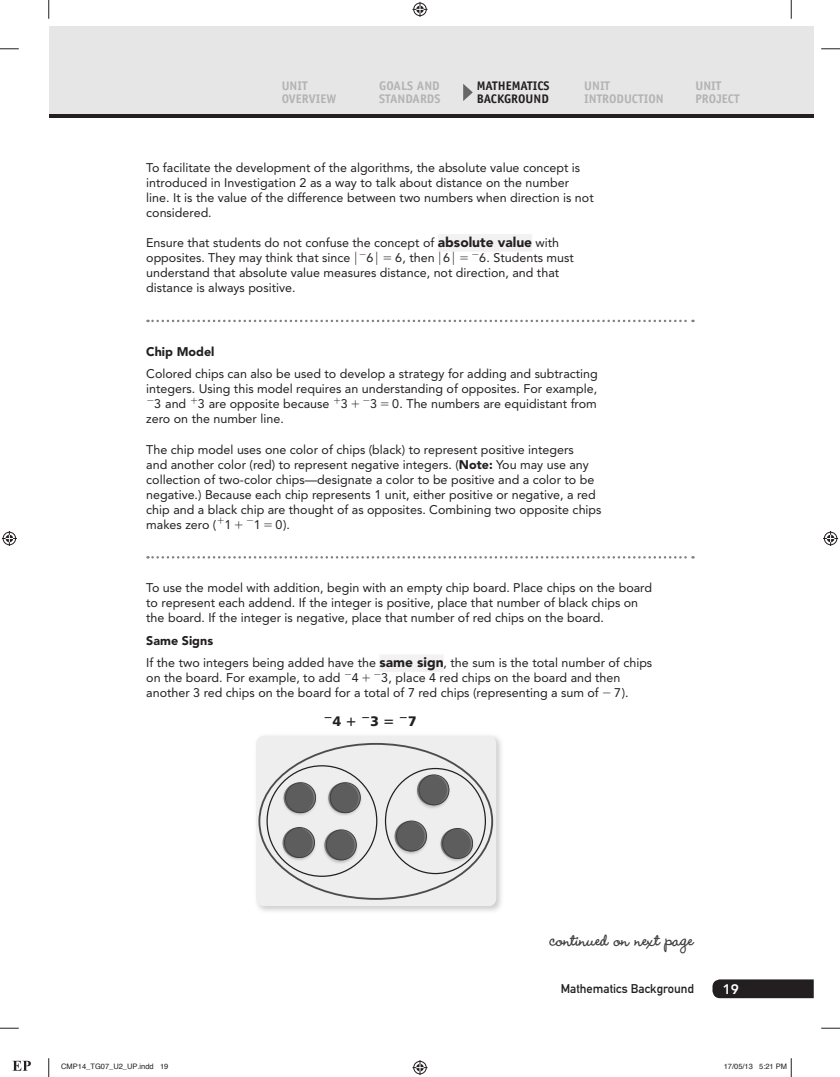
<style>
.page{position:relative;width:840px;height:1077px;background:#fff}
.page>*{position:absolute;margin:0;border:0;box-sizing:border-box;transform-origin:0 0}
.t1{font:700 22.5px "Wendy LP Std";color:#404040}
.t2{font:900 13.75px "Frutiger LT Std";color:#231f20}
.t3{font:800 13.75px "Avenir LT Std";color:#fff}
.t4{font:12.5px/15px "Avenir LT Std";color:#231f20}
.t5{font:700 12.5px/13.1px "Officina Sans Std";color:#b3b3b3}
.t6{font:700 12.5px/13.1px "Officina Sans Std";color:#231f20}
.t7{font:12.5px "DIN Mittelschrift Std";color:#231f20}
.t8{font:7.5px "Helvetica";color:#231f20}
.s1{font-weight:900;font-size:13.75px}
.s2{font-family:"Pearson MATHPRO02"}
.s3{font-weight:900}
</style>
<div class="page">
<div style="left:49px;top:88px;width:765px;height:30px;background:#231f20"></div>
<div style="left:49px;top:26px;width:765px;height:88px;background:#e6e6e6"></div>
<svg style="left:463px;top:84px;width:10px;height:17px"></svg>
<div style="left:438px;top:234px;width:94px;height:17px;background:#f2f2f2"></div>
<svg style="left:148px;top:319px;width:545px;height:3px"></svg>
<svg style="left:148px;top:556px;width:545px;height:2px"></svg>
<div style="left:379px;top:654px;width:65px;height:17px;background:#f2f2f2"></div>
<svg style="left:256px;top:735px;width:240px;height:170px;background:#e2e2e2"></svg>
<img style="left:414px;top:772px;width:38px;height:38px">
<svg style="left:417px;top:775px;width:30px;height:30px"></svg>
<svg style="left:419px;top:775px;width:30px;height:30px"></svg>
<div style="left:419px;top:774px;width:30px;height:31px;border:1px solid #3d3d3d;border-radius:50%"></div>
<img style="left:392px;top:818px;width:38px;height:38px">
<svg style="left:395px;top:821px;width:30px;height:30px"></svg>
<svg style="left:397px;top:821px;width:30px;height:30px"></svg>
<div style="left:396px;top:820px;width:31px;height:31px;border:1px solid #3d3d3d;border-radius:50%"></div>
<img style="left:438px;top:826px;width:38px;height:37px">
<svg style="left:441px;top:828px;width:30px;height:30px"></svg>
<svg style="left:443px;top:828px;width:30px;height:30px"></svg>
<div style="left:442px;top:828px;width:31px;height:30px;border:1px solid #3d3d3d;border-radius:50%"></div>
<img style="left:281px;top:780px;width:38px;height:37px">
<svg style="left:284px;top:782px;width:30px;height:30px"></svg>
<svg style="left:286px;top:782px;width:30px;height:30px"></svg>
<div style="left:285px;top:782px;width:31px;height:30px;border:1px solid #3d3d3d;border-radius:50%"></div>
<img style="left:326px;top:780px;width:37px;height:37px">
<svg style="left:328px;top:782px;width:30px;height:30px"></svg>
<svg style="left:331px;top:782px;width:30px;height:30px"></svg>
<div style="left:330px;top:782px;width:31px;height:30px;border:1px solid #3d3d3d;border-radius:50%"></div>
<img style="left:322px;top:827px;width:37px;height:38px">
<svg style="left:324px;top:830px;width:30px;height:30px"></svg>
<svg style="left:327px;top:830px;width:30px;height:30px"></svg>
<div style="left:326px;top:829px;width:31px;height:31px;border:1px solid #3d3d3d;border-radius:50%"></div>
<img style="left:280px;top:825px;width:38px;height:37px">
<svg style="left:283px;top:827px;width:30px;height:30px"></svg>
<svg style="left:285px;top:827px;width:30px;height:30px"></svg>
<div style="left:284px;top:827px;width:31px;height:30px;border:1px solid #3d3d3d;border-radius:50%"></div>
<svg style="left:712px;top:979px;width:102px;height:19px;background:#2c2829"></svg>
<svg style="left:0;top:48px;width:19px;height:2px"></svg>
<svg style="left:821px;top:48px;width:19px;height:2px"></svg>
<svg style="left:0;top:1027px;width:19px;height:1px"></svg>
<svg style="left:821px;top:1027px;width:19px;height:1px"></svg>
<svg style="left:48px;top:0;width:2px;height:19px"></svg>
<svg style="left:48px;top:1058px;width:2px;height:18px"></svg>
<svg style="left:790px;top:0;width:2px;height:19px"></svg>
<svg style="left:412px;top:2px;width:16px;height:15px"></svg>
<svg style="left:412px;top:1060px;width:16px;height:14px"></svg>
<svg style="left:2px;top:531px;width:15px;height:15px"></svg>
<svg style="left:823px;top:531px;width:15px;height:15px"></svg>
<svg style="left:790px;top:1058px;width:2px;height:18px"></svg>
<svg style="left:12px;top:1060px;width:19px;height:10px"></svg>
<p class="t5" style="left:282px;top:79px;width:56px">UNIT<br>OVERVIEW</p>
<p class="t5" style="left:379px;top:79px;width:63px">GOALS AND<br>STANDARDS</p>
<p class="t6" style="left:477px;top:79px;width:74px">MATHEMATICS<br>BACKGROUND</p>
<p class="t5" style="left:584px;top:79px;width:81px">UNIT<br>INTRODUCTION</p>
<p class="t5" style="left:696px;top:79px;width:46px">UNIT<br>PROJECT</p>
<p class="t4" style="left:146px;top:160px;width:449px">To facilitate the development of the algorithms, the absolute value concept is introduced in Investigation 2 as a way to talk about distance on the number line. It is the value of the difference between two numbers when direction is not considered.</p>
<p class="t4" style="left:146px;top:235px;width:429px">Ensure that students do not confuse the concept of <span class="s1">absolute value</span> with opposites. They may think that since <sup>-</sup>6 <span class="s2">=</span> 6, then 6 <span class="s2">=</span> <sup>-</sup>6. Students must understand that absolute value measures distance, not direction, and that distance is always positive.</p>
<p class="t4" style="left:146px;top:340px;width:453px;line-height:22.5px"><span class="s3">Chip Model<br></span>Colored chips can also be used to develop a strategy for adding and subtracting</p>
<p class="t4" style="left:146px;top:381px;width:452px;text-align:justify">integers. Using this model requires an understanding of opposites. For example, <sup>-</sup>3 and <sup>+</sup>3 are opposite because <sup>+</sup>3 <span class="s2">+</span> <sup>-</sup>3 <span class="s2">=</span> 0. The numbers are equidistant from zero on the number line.</p>
<p class="t4" style="left:146px;top:441px;width:457px">The chip model uses one color of chips (black) to represent positive integers<br>and another color (red) to represent negative integers. (<span class="s3">Note:</span> You may use any collection of two-color chips—designate a color to be positive and a color to be negative.) Because each chip represents 1 unit, either positive or negative, a red chip and a black chip are thought of as opposites. Combining two opposite chips makes zero (<sup>+</sup>1 <span class="s2">+</span> <sup>-</sup>1 <span class="s2">=</span> 0).</p>
<p class="t4" style="left:146px;top:580px;width:507px">To use the model with addition, begin with an empty chip board. Place chips on the board to represent each addend. If the integer is positive, place that number of black chips on the board. If the integer is negative, place that number of red chips on the board.</p>
<p class="t4" style="left:146px;top:629px;width:508px;line-height:22.5px"><span class="s3">Same Signs<br></span>If the two integers being added have the <span class="s1">same sign</span>, the sum is the total number of chips</p>
<p class="t4" style="left:146px;top:670px;width:484px">on the board. For example, to add <sup>-</sup>4 <span class="s2">+</span> <sup>-</sup>3, place 4 red chips on the board and then another 3 red chips on the board for a total of 7 red chips (representing a sum of <span class="s2">-</span> 7).</p>
<p class="t2" style="left:324px;top:712px;width:19px">−4</p>
<p class="t2" style="left:361px;top:712px;width:19px">−3</p>
<p class="t2" style="left:399px;top:712px;width:19px">−7</p>
<p class="t1" style="left:550px;top:926px;width:146px">continued on next page</p>
<p class="t7" style="left:561px;top:981px;width:135px">Mathematics Background</p>
<p class="t3" style="left:723px;top:980px;width:18px">19</p>
<p class="t8" style="left:61px;top:1060px;width:109px">CMP14_TG07_U2_UP.indd 19</p>
<p class="t8" style="left:724px;top:1060px;width:65px">17/05/13 5:21 PM</p>
</div>
